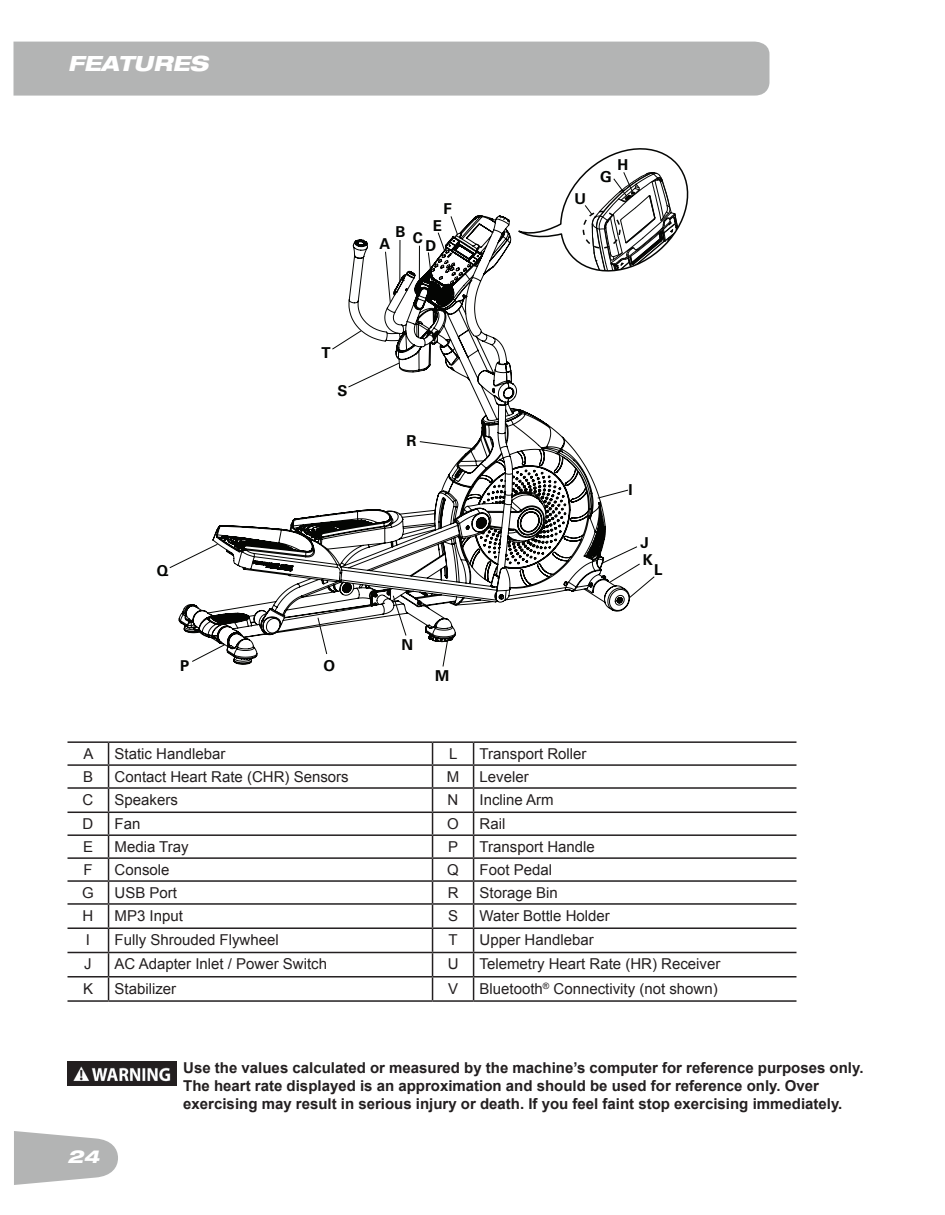
<style>
.page{position:relative;width:945px;height:1215px;background:#fff}
.page>*{position:absolute;margin:0;border:0;box-sizing:border-box;transform-origin:0 0}
.t1{font:italic 800 expanded 21px "Helvetica Neue";color:#fff}
.t2{font:italic 800 expanded 18px "Helvetica Neue";color:#fff}
.t3{font:15px "Arial";color:#231f20}
.t4{font:700 15px/18px "Arial";color:#231f20}
.t5{font:700 15px/17.2px "Univers";color:#040503}
</style>
<div class="page">
<div style="left:14px;top:42px;width:756px;height:54px;background:#b3b4b4"></div>
<svg style="left:14px;top:1131px;width:104px;height:54px"></svg>
<hr style="left:68px;top:741px;width:41px;height:2px;background:#231f20">
<hr style="left:109px;top:741px;width:324px;height:2px;background:#231f20">
<hr style="left:474px;top:741px;width:323px;height:2px;background:#231f20">
<hr style="left:68px;top:764px;width:41px;height:2px;background:#231f20">
<hr style="left:109px;top:764px;width:324px;height:2px;background:#231f20">
<hr style="left:474px;top:764px;width:323px;height:2px;background:#231f20">
<hr style="left:68px;top:787px;width:41px;height:2px;background:#231f20">
<hr style="left:109px;top:787px;width:324px;height:2px;background:#231f20">
<hr style="left:474px;top:787px;width:323px;height:2px;background:#231f20">
<hr style="left:68px;top:812px;width:41px;height:1px;background:#231f20">
<hr style="left:109px;top:812px;width:324px;height:1px;background:#231f20">
<hr style="left:474px;top:812px;width:323px;height:1px;background:#231f20">
<hr style="left:68px;top:834px;width:41px;height:2px;background:#231f20">
<hr style="left:109px;top:834px;width:324px;height:2px;background:#231f20">
<hr style="left:474px;top:834px;width:323px;height:2px;background:#231f20">
<hr style="left:68px;top:857px;width:41px;height:2px;background:#231f20">
<hr style="left:109px;top:857px;width:324px;height:2px;background:#231f20">
<hr style="left:474px;top:857px;width:323px;height:2px;background:#231f20">
<hr style="left:68px;top:880px;width:41px;height:2px;background:#231f20">
<hr style="left:109px;top:880px;width:324px;height:2px;background:#231f20">
<hr style="left:474px;top:880px;width:323px;height:2px;background:#231f20">
<hr style="left:68px;top:903px;width:41px;height:2px;background:#231f20">
<hr style="left:109px;top:903px;width:324px;height:2px;background:#231f20">
<hr style="left:474px;top:903px;width:323px;height:2px;background:#231f20">
<hr style="left:68px;top:927px;width:41px;height:2px;background:#231f20">
<hr style="left:109px;top:927px;width:324px;height:2px;background:#231f20">
<hr style="left:474px;top:927px;width:323px;height:2px;background:#231f20">
<hr style="left:68px;top:952px;width:41px;height:1px;background:#231f20">
<hr style="left:109px;top:952px;width:324px;height:1px;background:#231f20">
<hr style="left:474px;top:952px;width:323px;height:1px;background:#231f20">
<hr style="left:68px;top:976px;width:41px;height:2px;background:#231f20">
<hr style="left:109px;top:976px;width:324px;height:2px;background:#231f20">
<svg style="left:108px;top:743px;width:1px;height:257px"></svg>
<hr style="left:474px;top:976px;width:323px;height:2px;background:#231f20">
<hr style="left:68px;top:1000px;width:41px;height:2px;background:#231f20">
<hr style="left:109px;top:1000px;width:324px;height:2px;background:#231f20">
<hr style="left:474px;top:1000px;width:323px;height:2px;background:#231f20">
<img style="left:68px;top:1062px;width:109px;height:23px">
<svg style="left:179px;top:239px;width:241px;height:426px"></svg>
<hr style="left:399px;top:240px;width:1px;height:41px;background:#040503">
<svg style="left:385px;top:251px;width:6px;height:53px"></svg>
<svg style="left:347px;top:362px;width:53px;height:26px"></svg>
<svg style="left:317px;top:617px;width:11px;height:38px"></svg>
<svg style="left:392px;top:595px;width:15px;height:42px"></svg>
<hr style="left:419px;top:246px;width:1px;height:36px;background:#040503">
<svg style="left:420px;top:215px;width:248px;height:787px"></svg>
<svg style="left:191px;top:644px;width:35px;height:19px"></svg>
<svg style="left:169px;top:543px;width:50px;height:26px"></svg>
<svg style="left:331px;top:330px;width:31px;height:20px"></svg>
<svg style="left:507px;top:148px;width:182px;height:204px"></svg>
<h1 class="t1" style="left:68px;top:51px;width:142px">FEATURES</h1>
<p class="t5" style="left:395px;top:224px;width:12px">B</p>
<p class="t5" style="left:380px;top:236px;width:12px">A</p>
<p class="t5" style="left:443px;top:201px;width:10px">F</p>
<p class="t5" style="left:425px;top:217px;width:18px;line-height:19.5px;text-align:center">E<br>D</p>
<p class="t5" style="left:413px;top:230px;width:12px">C</p>
<p class="t5" style="left:322px;top:345px;width:11px">T</p>
<p class="t5" style="left:338px;top:383px;width:12px">S</p>
<p class="t5" style="left:407px;top:433px;width:12px">R</p>
<p class="t5" style="left:157px;top:563px;width:13px">Q</p>
<p class="t5" style="left:180px;top:658px;width:11px">P</p>
<p class="t5" style="left:323px;top:657px;width:13px">O</p>
<p class="t5" style="left:401px;top:637px;width:13px">N</p>
<p class="t5" style="left:435px;top:668px;width:16px">M</p>
<p class="t5" style="left:575px;top:190px;width:13px">U</p>
<p class="t5" style="left:617px;top:156px;width:12px">H</p>
<p class="t5" style="left:600px;top:168px;width:13px">G</p>
<p class="t5" style="left:629px;top:482px;width:6px">I</p>
<p class="t5" style="left:641px;top:534px;width:14px">J<br>K</p>
<p class="t5" style="left:654px;top:561px;width:10px">L</p>
<p class="t3" style="left:83px;top:748px;width:12px">A</p>
<p class="t3" style="left:115px;top:748px;width:112px">Static Handlebar</p>
<p class="t3" style="left:449px;top:748px;width:10px">L</p>
<p class="t3" style="left:480px;top:748px;width:108px">Transport Roller</p>
<p class="t3" style="left:83px;top:771px;width:12px">B</p>
<p class="t3" style="left:115px;top:771px;width:236px">Contact Heart Rate (CHR) Sensors</p>
<p class="t3" style="left:447px;top:771px;width:14px">M</p>
<p class="t3" style="left:480px;top:771px;width:51px">Leveler</p>
<p class="t3" style="left:83px;top:794px;width:12px">C</p>
<p class="t3" style="left:115px;top:794px;width:65px">Speakers</p>
<p class="t3" style="left:448px;top:794px;width:12px">N</p>
<p class="t3" style="left:480px;top:794px;width:76px">Incline Arm</p>
<p class="t3" style="left:83px;top:818px;width:12px">D</p>
<p class="t3" style="left:115px;top:818px;width:27px">Fan</p>
<p class="t3" style="left:447px;top:818px;width:13px">O</p>
<p class="t3" style="left:480px;top:818px;width:27px">Rail</p>
<p class="t3" style="left:83px;top:841px;width:12px">E</p>
<p class="t3" style="left:115px;top:841px;width:76px">Media Tray</p>
<p class="t3" style="left:448px;top:841px;width:12px">P</p>
<p class="t3" style="left:480px;top:841px;width:117px">Transport Handle</p>
<p class="t3" style="left:83px;top:864px;width:11px">F</p>
<p class="t3" style="left:115px;top:864px;width:57px">Console</p>
<p class="t3" style="left:447px;top:864px;width:13px">Q</p>
<p class="t3" style="left:480px;top:864px;width:74px">Foot Pedal</p>
<p class="t3" style="left:82px;top:887px;width:13px">G</p>
<p class="t3" style="left:115px;top:887px;width:64px">USB Port</p>
<p class="t3" style="left:448px;top:887px;width:12px">R</p>
<p class="t3" style="left:480px;top:887px;width:80px">Storage Bin</p>
<p class="t3" style="left:83px;top:910px;width:12px">H</p>
<p class="t3" style="left:115px;top:910px;width:70px">MP3 Input</p>
<p class="t3" style="left:448px;top:910px;width:12px">S</p>
<p class="t3" style="left:480px;top:910px;width:132px">Water Bottle Holder</p>
<p class="t3" style="left:86px;top:934px;width:6px">I</p>
<p class="t3" style="left:115px;top:934px;width:166px">Fully Shrouded Flywheel</p>
<p class="t3" style="left:449px;top:934px;width:11px">T</p>
<p class="t3" style="left:480px;top:934px;width:116px">Upper Handlebar</p>
<p class="t3" style="left:84px;top:959px;width:9px">J</p>
<p class="t3" style="left:115px;top:959px;width:214px">AC Adapter Inlet / Power Switch</p>
<p class="t3" style="left:448px;top:959px;width:12px">U</p>
<p class="t3" style="left:480px;top:959px;width:242px">Telemetry Heart Rate (HR) Receiver</p>
<p class="t3" style="left:83px;top:983px;width:12px">K</p>
<p class="t3" style="left:115px;top:983px;width:63px">Stabilizer</p>
<p class="t3" style="left:448px;top:983px;width:12px">V</p>
<p class="t3" style="left:480px;top:983px;width:240px">Bluetooth<sup>®</sup> Connectivity (not shown)</p>
<p class="t2" style="left:68px;top:1147px;width:33px">24</p>
<p class="t4" style="left:183px;top:1060px;width:682px">Use the values calculated or measured by the machine’s computer for reference purposes only.<br>The heart rate displayed is an approximation and should be used for reference only. Over exercising may result in serious injury or death. If you feel faint stop exercising immediately.</p>
</div>
